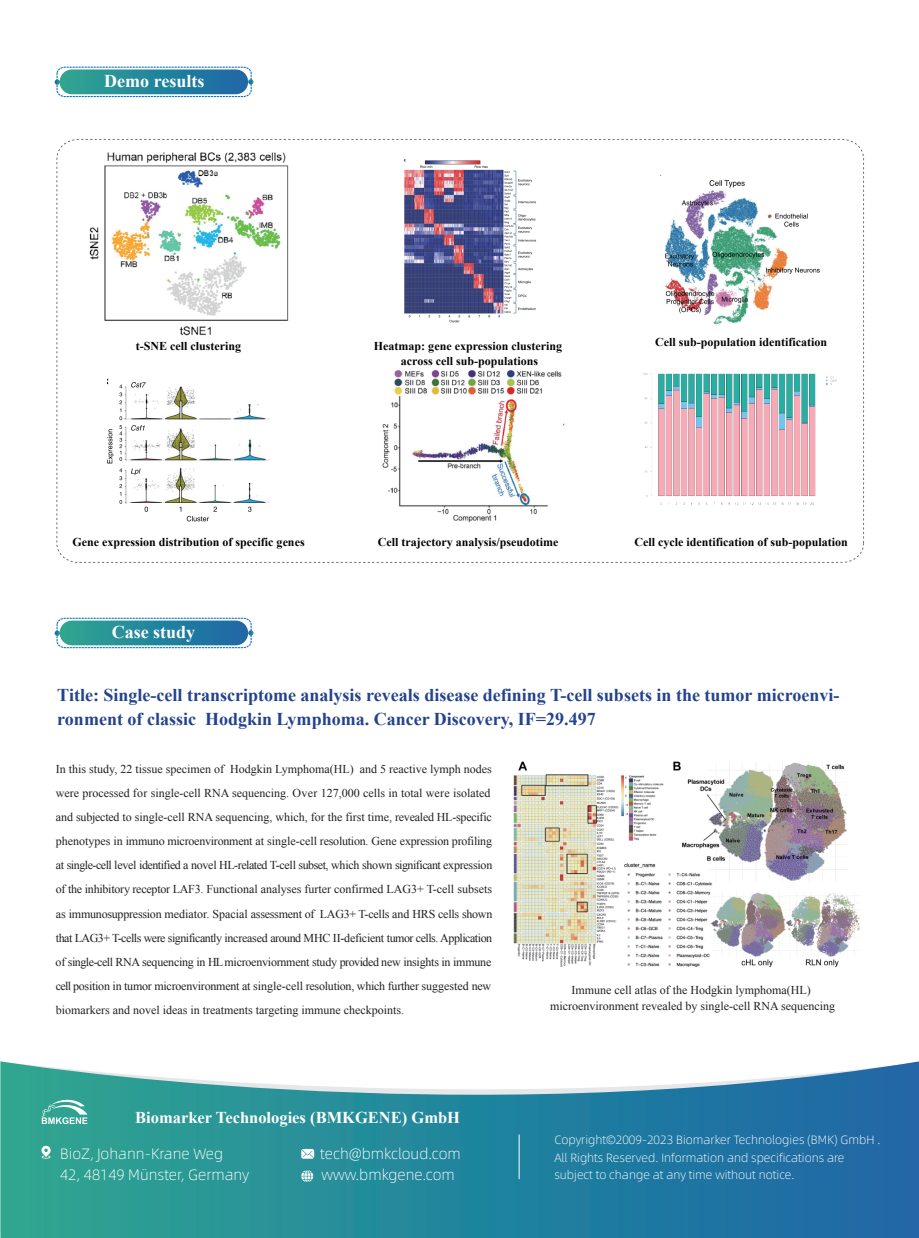
<style>
.page{position:relative;width:919px;height:1238px;background:#fff}
.page>*{position:absolute;margin:0;border:0;box-sizing:border-box;transform-origin:0 0}
.t1{font:700 18px/24px "Times New Roman";color:#23438c}
.t2{font:700 18px "Times New Roman";color:#fff}
.t3{font:700 16.5px "Times New Roman";color:#fff}
.t4{font:15px/21px "Alibaba Pu Hui Ti L";color:#fff}
.t5{font:12px/24px "Times New Roman";letter-spacing:-.02em;color:#231f20}
.t6{font:700 12px/15px "Times New Roman";color:#030303;text-align:center}
.t7{font:12px/17.4px "Alibaba Pu Hui Ti L";color:#fff}
.t8{font:12px/16.5px "Times New Roman";color:#231f20;text-align:center}
</style>
<div class="page">
<svg style="left:56px;top:139px;width:808px;height:424px"></svg>
<img style="left:513px;top:761px;width:347px;height:206px">
<img style="left:635px;top:361px;width:211px;height:148px">
<img style="left:660px;top:176px;width:162px;height:150px">
<img style="left:375px;top:362px;width:189px;height:163px">
<img style="left:401px;top:156px;width:137px;height:166px">
<img style="left:87px;top:150px;width:203px;height:187px">
<img style="left:107px;top:375px;width:163px;height:148px">
<svg style="left:55px;top:66px;width:198px;height:32px;background:#539fb3"></svg>
<svg style="left:55px;top:617px;width:198px;height:31px;background:#4f9db1"></svg>
<svg style="left:0;top:1061px;width:918px;height:176px;background:#4195a8"></svg>
<svg style="left:41px;top:1144px;width:10px;height:14px"></svg>
<svg style="left:301px;top:1170px;width:12px;height:11px"></svg>
<svg style="left:301px;top:1148px;width:13px;height:10px"></svg>
<hr style="left:518px;top:1134px;width:1px;height:44px;background:#fff">
<svg style="left:41px;top:1096px;width:46px;height:27px"></svg>
<h1 class="t2" style="left:104px;top:68px;width:102px">Demo results</h1>
<p class="t6" style="left:136px;top:338px;width:107px">t-SNE cell clustering</p>
<p class="t6" style="left:72px;top:534px;width:234px">Gene expression distribution of specific genes</p>
<h1 class="t2" style="left:112px;top:619px;width:85px">Case study</h1>
<p class="t6" style="left:374px;top:338px;width:190px">Heatmap: gene expression clustering across cell sub-populations</p>
<p class="t6" style="left:377px;top:534px;width:182px">Cell trajectory analysis/pseudotime</p>
<p class="t6" style="left:655px;top:334px;width:174px">Cell sub-population identification</p>
<p class="t6" style="left:634px;top:534px;width:215px">Cell cycle identification of sub-population</p>
<h1 class="t1" style="left:57px;top:683px;width:783px">Title: Single-cell transcriptome analysis reveals disease defining T-cell subsets in the tumor microenvi&shy;ronment of classic Hodgkin Lymphoma. Cancer Discovery, IF=29.497</h1>
<p class="t5" style="left:56px;top:757px;width:438px">In this study, 22 tissue specimen of Hodgkin Lymphoma(HL) and 5 reactive lymph nodes were processed for single-cell RNA sequencing. Over 127,000 cells in total were isolated and subjected to single-cell RNA sequencing, which, for the first time, revealed HL-specific phenotypes in immuno microenvironment at single-cell resolution. Gene expression profiling at single-cell level identified a novel HL-related T-cell subset, which shown significant expression of the inhibitory receptor LAF3. Functional analyses furter confirmed LAG3+ T-cell subsets as immunosuppression mediator. Spacial assessment of LAG3+ T-cells and HRS cells shown that LAG3+ T-cells were significantly increased around MHC II-deficient tumor cells. Application of single-cell RNA sequencing in HL microenviornment study provided new insights in immune cell position in tumor microenvironment at single-cell resolution, which further suggested new biomarkers and novel ideas in treatments targeting immune checkpoints.</p>
<p class="t8" style="left:550px;top:981px;width:286px">Immune cell atlas of the Hodgkin lymphoma(HL) microenvironment revealed by single-cell RNA sequencing</p>
<h2 class="t3" style="left:135px;top:1105px;width:326px">Biomarker Technologies (BMKGENE) GmbH</h2>
<p class="t4" style="left:60px;top:1141px;width:191px">BioZ, Johann-Krane Weg<br>42, 48149 Münster, Germany</p>
<p class="t4" style="left:320px;top:1141px;width:142px">tech@bmkcloud.com</p>
<p class="t4" style="left:321px;top:1163px;width:135px">www.bmkgene.com</p>
<p class="t7" style="left:554px;top:1130px;width:327px">Copyright©2009-2023 Biomarker Technologies (BMK) GmbH .<br>All Rights Reserved. Information and specifications are subject to change at any time without notice.</p>
</div>
